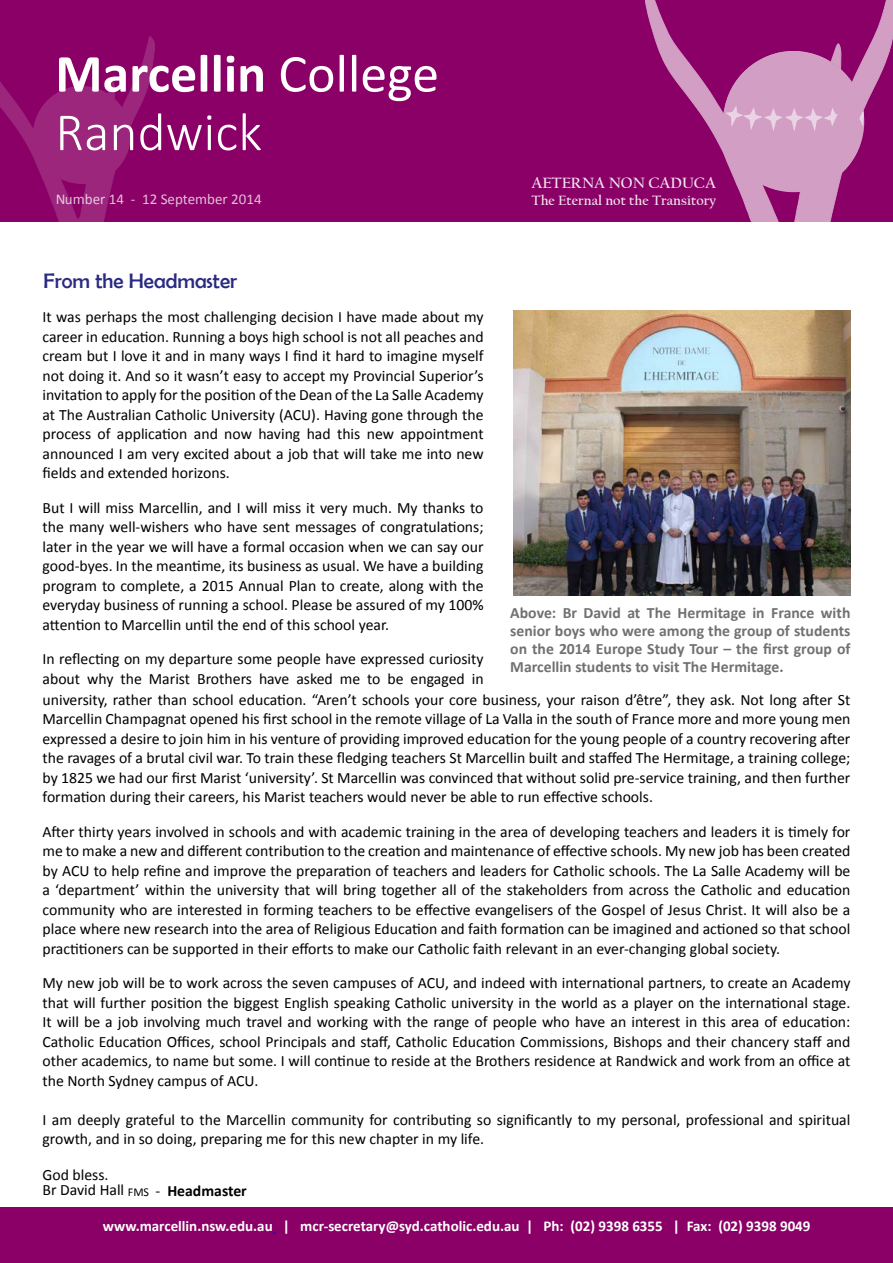
<style>
.page{position:relative;width:893px;height:1263px;background:#fff}
.page>*{position:absolute;margin:0;border:0;box-sizing:border-box;transform-origin:0 0}
.t1{font:700 54px/58.5px "Calibri";color:#fff}
.t2{font:21px "Berlin Sans FB";color:#2a2a82}
.t3{font:15.75px/19.5px "Calibri";color:#000;text-align:justify}
.t4{font:700 15.75px/18px "Calibri";color:#707172;text-align:justify}
.t5{font:700 15.6px "Californian FB";color:#fff}
.t6{font:700 15px "Calibri";color:#fff}
.t7{font:15px "Calibri";color:#fff}
.t8{font:700 14.1px "Californian FB";color:#fff}
.s1{font-weight:400}
.s2{font-weight:300}
.s3{font-size:12px}
.s4{font-weight:700}
</style>
<div class="page">
<div style="left:0;top:0;width:893px;height:222px;background:#8a0066"></div>
<svg style="left:0;top:36px;width:155px;height:186px"></svg>
<div style="left:0;top:1208px;width:893px;height:55px;background:#8a0066"></div>
<svg style="left:645px;top:0;width:248px;height:222px"></svg>
<svg style="left:723px;top:43px;width:141px;height:153px"></svg>
<img style="left:514px;top:310px;width:336px;height:286px">
<h1 class="t1" style="left:55px;top:44px;width:385px">Marcellin <span class="s1">College<br></span><span class="s2">Randwick</span></h1>
<p class="t7" style="left:55px;top:189px;width:208px">Number 14 - 12 September 2014</p>
<h2 class="t2" style="left:44px;top:269px;width:195px">From the Headmaster</h2>
<p class="t3" style="left:43px;top:307px;width:443px">It was perhaps the most challenging decision I have made about my career in education. Running a boys high school is not all peaches and cream but I love it and in many ways I find it hard to imagine myself not doing it. And so it wasn’t easy to accept my Provincial Superior’s invitation to apply for the position of the Dean of the La Salle Academy at The Australian Catholic University (ACU). Having gone through the process of application and now having had this new appointment announced I am very excited about a job that will take me into new fields and extended horizons.</p>
<p class="t3" style="left:43px;top:498px;width:443px">But I will miss Marcellin, and I will miss it very much. My thanks to the many well-wishers who have sent messages of congratulations; later in the year we will have a formal occasion when we can say our good-byes. In the meantime, its business as usual. We have a building program to complete, a 2015 Annual Plan to create, along with the everyday business of running a school. Please be assured of my 100% attention to Marcellin until the end of this school year.</p>
<p class="t3" style="left:43px;top:649px;width:443px">In reflecting on my departure some people have expressed curiosity about why the Marist Brothers have asked me to be engaged in</p>
<p class="t5" style="left:531px;top:174px;width:186px">AETERNA NON CADUCA</p>
<p class="t8" style="left:531px;top:192px;width:186px">The Eternal not the Transitory</p>
<p class="t4" style="left:510px;top:603px;width:342px">Above: Br David at The Hermitage in France with senior boys who were among the group of students on the 2014 Europe Study Tour – the first group of Marcellin students to visit The Hermitage.</p>
<p class="t3" style="left:43px;top:690px;width:809px">university, rather than school education. “Aren’t schools your core business, your raison d’être”, they ask. Not long after St Marcellin Champagnat opened his first school in the remote village of La Valla in the south of France more and more young men expressed a desire to join him in his venture of providing improved education for the young people of a country recovering after the ravages of a brutal civil war. To train these fledging teachers St Marcellin built and staffed The Hermitage, a training college; by 1825 we had our first Marist ‘university’. St Marcellin was convinced that without solid pre-service training, and then further formation during their careers, his Marist teachers would never be able to run effective schools.</p>
<p class="t3" style="left:43px;top:822px;width:809px">After thirty years involved in schools and with academic training in the area of developing teachers and leaders it is timely for me to make a new and different contribution to the creation and maintenance of effective schools. My new job has been created by ACU to help refine and improve the preparation of teachers and leaders for Catholic schools. The La Salle Academy will be a ‘department’ within the university that will bring together all of the stakeholders from across the Catholic and education community who are interested in forming teachers to be effective evangelisers of the Gospel of Jesus Christ. It will also be a place where new research into the area of Religious Education and faith formation can be imagined and actioned so that school practitioners can be supported in their efforts to make our Catholic faith relevant in an ever-changing global society.</p>
<p class="t3" style="left:43px;top:973px;width:809px">My new job will be to work across the seven campuses of ACU, and indeed with international partners, to create an Academy that will further position the biggest English speaking Catholic university in the world as a player on the international stage.<br>It will be a job involving much travel and working with the range of people who have an interest in this area of education:<br>Catholic Education Offices, school Principals and staff, Catholic Education Commissions, Bishops and their chancery staff and other academics, to name but some. I will continue to reside at the Brothers residence at Randwick and work from an office at the North Sydney campus of ACU.</p>
<p class="t3" style="left:43px;top:1110px;width:809px">I am deeply grateful to the Marcellin community for contributing so significantly to my personal, professional and spiritual growth, and in so doing, preparing me for this new chapter in my life.</p>
<p class="t3" style="left:43px;top:1168px;width:206px;line-height:15px">God bless.<br>Br David Hall <span class="s3">FMS</span> - <span class="s4">Headmaster</span></p>
<p class="t6" style="left:103px;top:1217px;width:709px">www.marcellin.nsw.edu.au | mcr-secretary@syd.catholic.edu.au | Ph: (02) 9398 6355 | Fax: (02) 9398 9049</p>
</div>
